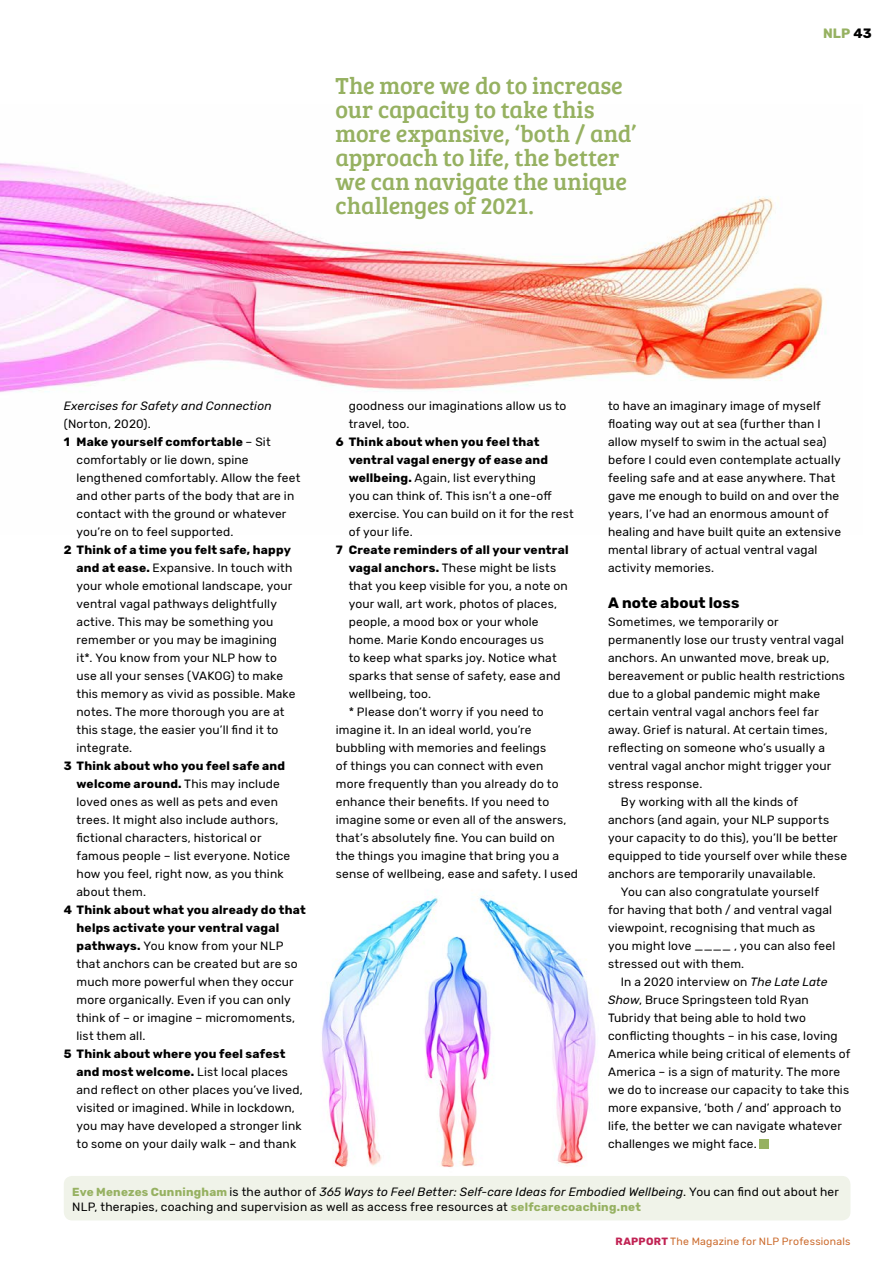
<style>
.page{position:relative;width:893px;height:1263px;background:#fff}
.page>*{position:absolute;margin:0;border:0;box-sizing:border-box;transform-origin:0 0}
.t1{font:24px/24px "Bree Serif";letter-spacing:-.01em;color:#96b161}
.t2{font:700 15px "Rubik";letter-spacing:.01em;color:#000}
.t3{font:700 13.5px "Rubik";color:#96b161}
.t4{font:12px/18px "Rubik";letter-spacing:.015em;color:#000}
.t5{font:700 12px "Rubik";letter-spacing:.02em;color:#000}
.t6{font:italic 12px "Rubik";letter-spacing:.015em;color:#000}
.t7{font:10.5px "Rubik";letter-spacing:.02em;color:#cb6a2c}
.s1{color:#000}
.s2{font-style:italic}
.s3{font-weight:700;font-size:11.7px;color:#96b161}
.s4{font-weight:400}
.s5{font-weight:700}
.s6{font-weight:700;color:#c12354}
</style>
<div class="page">
<img style="left:0;top:163px;width:826px;height:230px">
<img style="left:322px;top:895px;width:274px;height:273px">
<div style="left:760px;top:1139px;width:9px;height:9px;background:#96b161"></div>
<div style="left:64px;top:1176px;width:786px;height:44px;background:#f0f3e9;border-radius:9px"></div>
<h1 class="t1" style="left:336px;top:73px;width:302px">The more we do to increase our capacity to take this more expansive, ‘both / and’ approach to life, the better we can navigate the unique challenges of 2021.</h1>
<p class="t3" style="left:823px;top:26px;width:50px">NLP <span class="s1">43</span></p>
<p class="t4" style="left:608px;top:397px;width:234px">to have an imaginary image of myself floating way out at sea (further than I allow myself to swim in the actual sea) before I could even contemplate actually feeling safe and at ease anywhere. That gave me enough to build on and over the years, I’ve had an enormous amount of healing and have built quite an extensive mental library of actual ventral vagal activity memories.</p>
<p class="t2" style="left:608px;top:594px;width:133px">A note about loss</p>
<p class="t4" style="left:608px;top:613px;width:172px">Sometimes, we temporarily or</p>
<p class="t4" style="left:608px;top:631px;width:237px">permanently lose our trusty ventral vagal</p>
<p class="t4" style="left:608px;top:649px;width:223px">anchors. An unwanted move, break up,</p>
<p class="t4" style="left:608px;top:667px;width:238px">bereavement or public health restrictions</p>
<p class="t4" style="left:608px;top:685px;width:213px">due to a global pandemic might make</p>
<p class="t4" style="left:608px;top:703px;width:212px">certain ventral vagal anchors feel far</p>
<p class="t4" style="left:608px;top:721px;width:221px">away. Grief is natural. At certain times,</p>
<p class="t4" style="left:608px;top:739px;width:218px">reflecting on someone who’s usually a</p>
<p class="t4" style="left:608px;top:757px;width:225px">ventral vagal anchor might trigger your</p>
<p class="t4" style="left:608px;top:775px;width:96px">stress response.</p>
<p class="t4" style="left:621px;top:793px;width:179px">By working with all the kinds of</p>
<p class="t4" style="left:608px;top:811px;width:223px">anchors (and again, your NLP supports</p>
<p class="t4" style="left:608px;top:829px;width:231px">your capacity to do this), you’ll be better</p>
<p class="t4" style="left:608px;top:847px;width:241px">equipped to tide yourself over while these</p>
<p class="t4" style="left:608px;top:865px;width:209px">anchors are temporarily unavailable.</p>
<p class="t4" style="left:621px;top:883px;width:200px">You can also congratulate yourself</p>
<p class="t4" style="left:608px;top:901px;width:225px">for having that both / and ventral vagal</p>
<p class="t4" style="left:608px;top:919px;width:209px">viewpoint, recognising that much as</p>
<p class="t4" style="left:608px;top:937px;width:229px">you might love ____ , you can also feel</p>
<p class="t4" style="left:608px;top:955px;width:138px">stressed out with them.</p>
<p class="t4" style="left:621px;top:973px;width:208px">In a 2020 interview on <span class="s2">The Late Late</span></p>
<p class="t4" style="left:608px;top:991px;width:202px"><span class="s2">Show</span>, Bruce Springsteen told Ryan</p>
<p class="t4" style="left:608px;top:1009px;width:199px">Tubridy that being able to hold two</p>
<p class="t4" style="left:608px;top:1027px;width:231px">conflicting thoughts – in his case, loving</p>
<p class="t4" style="left:608px;top:1045px;width:244px">America while being critical of elements of</p>
<p class="t4" style="left:608px;top:1063px;width:234px">America – is a sign of maturity. The more</p>
<p class="t4" style="left:608px;top:1081px;width:242px">we do to increase our capacity to take this</p>
<p class="t4" style="left:608px;top:1099px;width:235px">more expansive, ‘both / and’ approach to</p>
<p class="t4" style="left:608px;top:1117px;width:235px">life, the better we can navigate whatever</p>
<p class="t4" style="left:608px;top:1135px;width:150px">challenges we might face.</p>
<p class="t4" style="left:72px;top:1184px;width:768px;line-height:15px"><span class="s3">Eve Menezes Cunningham</span> is the author of <span class="s2">365 Ways to Feel Better: Self-care Ideas for Embodied Wellbeing</span>. You can find out about her<br>NLP, therapies, coaching and supervision as well as access free resources at <span class="s3">selfcarecoaching.net</span></p>
<p class="t6" style="left:64px;top:400px;width:209px">Exercises for Safety and Connection</p>
<p class="t4" style="left:64px;top:415px;width:89px">(Norton, 2020).</p>
<p class="t5" style="left:64px;top:435px;width:208px">1 Make yourself comfortable <span class="s4">– Sit</span></p>
<p class="t4" style="left:77px;top:451px;width:173px">comfortably or lie down, spine</p>
<p class="t4" style="left:77px;top:469px;width:225px">lengthened comfortably. Allow the feet</p>
<p class="t4" style="left:77px;top:487px;width:219px">and other parts of the body that are in</p>
<p class="t4" style="left:77px;top:505px;width:211px">contact with the ground or whatever</p>
<p class="t4" style="left:77px;top:523px;width:158px">you’re on to feel supported.</p>
<p class="t4" style="left:77px;top:541px;width:220px;text-indent:-13px"><span class="s5">2 Think of a time you felt safe, happy and at ease.</span> Expansive. In touch with your whole emotional landscape, your ventral vagal pathways delightfully active. This may be something you remember or you may be imagining it*. You know from your NLP how to use all your senses (VAKOG) to make this memory as vivid as possible. Make notes. The more thorough you are at this stage, the easier you’ll find it to integrate.</p>
<p class="t4" style="left:77px;top:757px;width:215px;text-indent:-13px"><span class="s5">3 Think about who you feel safe and welcome around.</span> This may include loved ones as well as pets and even trees. It might also include authors, fictional characters, historical or famous people – list everyone. Notice how you feel, right now, as you think about them.</p>
<p class="t4" style="left:77px;top:901px;width:231px;text-indent:-13px"><span class="s5">4 Think about what you already do that helps activate your ventral vagal pathways.</span> You know from your NLP that anchors can be created but are so much more powerful when they occur more organically. Even if you can only think of – or imagine – micromoments, list them all.</p>
<p class="t4" style="left:77px;top:1045px;width:228px;text-indent:-13px"><span class="s5">5 Think about where you feel safest and most welcome.</span> List local places and reflect on other places you’ve lived, visited or imagined. While in lockdown, you may have developed a stronger link to some on your daily walk – and thank</p>
<p class="t4" style="left:349px;top:397px;width:219px">goodness our imaginations allow us to travel, too.</p>
<p class="t4" style="left:349px;top:433px;width:227px;text-indent:-13px"><span class="s5">6 Think about when you feel that ventral vagal energy of ease and wellbeing.</span> Again, list everything<br>you can think of. This isn’t a one-off exercise. You can build on it for the rest of your life.</p>
<p class="t5" style="left:336px;top:543px;width:234px">7 Create reminders of all your ventral</p>
<p class="t4" style="left:349px;top:559px;width:209px"><span class="s5">vagal anchors.</span> These might be lists</p>
<p class="t4" style="left:349px;top:577px;width:221px">that you keep visible for you, a note on</p>
<p class="t4" style="left:349px;top:595px;width:210px">your wall, art work, photos of places,</p>
<p class="t4" style="left:349px;top:613px;width:191px">people, a mood box or your whole</p>
<p class="t4" style="left:349px;top:631px;width:197px">home. Marie Kondo encourages us</p>
<p class="t4" style="left:349px;top:649px;width:210px">to keep what sparks joy. Notice what</p>
<p class="t4" style="left:349px;top:667px;width:213px">sparks that sense of safety, ease and</p>
<p class="t4" style="left:349px;top:685px;width:84px">wellbeing, too.</p>
<p class="t4" style="left:349px;top:703px;width:197px">* Please don’t worry if you need to</p>
<p class="t4" style="left:336px;top:721px;width:197px">imagine it. In an ideal world, you’re</p>
<p class="t4" style="left:336px;top:739px;width:212px">bubbling with memories and feelings</p>
<p class="t4" style="left:336px;top:757px;width:209px">of things you can connect with even</p>
<p class="t4" style="left:336px;top:775px;width:224px">more frequently than you already do to</p>
<p class="t4" style="left:336px;top:793px;width:215px">enhance their benefits. If you need to</p>
<p class="t4" style="left:336px;top:811px;width:232px">imagine some or even all of the answers,</p>
<p class="t4" style="left:336px;top:829px;width:220px">that’s absolutely fine. You can build on</p>
<p class="t4" style="left:336px;top:847px;width:225px">the things you imagine that bring you a</p>
<p class="t4" style="left:336px;top:865px;width:244px">sense of wellbeing, ease and safety. I used</p>
<p class="t7" style="left:616px;top:1235px;width:236px"><span class="s6">RAPPorT</span> The Magazine for NLP Professionals</p>
</div>
